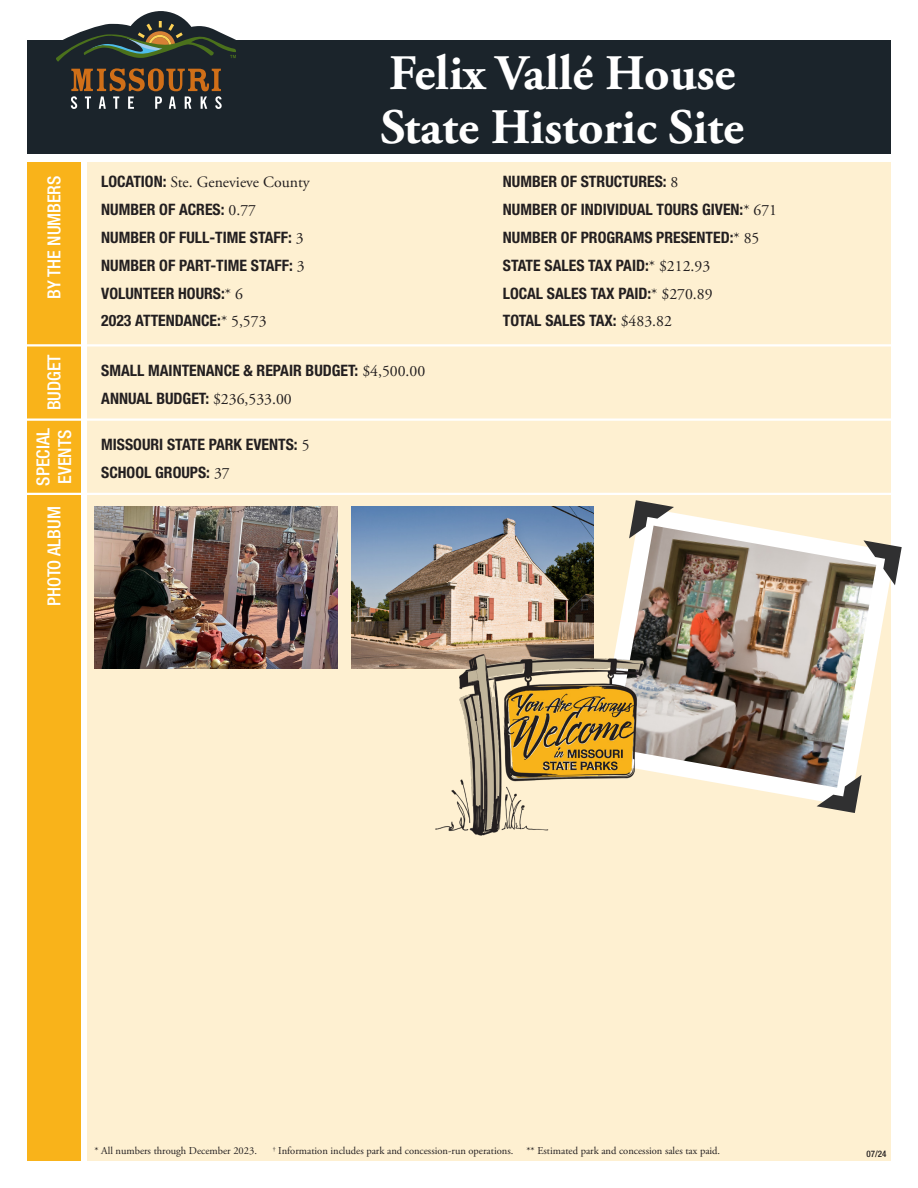
<style>
.page{position:relative;width:918px;height:1188px;background:#fff}
.page>*{position:absolute;margin:0;border:0;box-sizing:border-box;transform-origin:0 0}
.t1{font:700 49.5px/54px "Adobe Garamond Pro";color:#fff}
.t2{font:500 condensed 18px "Helvetica Neue LT Std";color:#fff}
.Listings{font:700 condensed 15.75px "Helvetica Neue LT Std";color:#231f20}
.Listings-2{font:15.75px "Adobe Garamond Pro";color:#231f20}
.t3{font:10.5px "Adobe Garamond Pro";color:#231f20}
.t4{font:500 condensed 9px "Helvetica Neue LT Std";color:#231f20}
.s1{font-family:"Helvetica Neue LT Std";font-weight:700;font-stretch:condensed}
.s2{font-family:"Adobe Garamond Pro";font-weight:400;font-stretch:normal}
</style>
<div class="page">
<div style="left:27px;top:40px;width:864px;height:114px;background:#1b242b"></div>
<svg style="left:56px;top:11px;width:180px;height:98px"></svg>
<div style="left:88px;top:162px;width:803px;height:999px;background:#fef0d1"></div>
<div style="left:27px;top:162px;width:54px;height:999px;background:#f9b31a"></div>
<hr style="left:27px;top:493px;width:864px;height:2px;background:#fff">
<hr style="left:27px;top:418px;width:864px;height:3px;background:#fff">
<hr style="left:27px;top:344px;width:864px;height:2px;background:#fff">
<svg style="left:674px;top:513px;width:215px;height:288px"></svg>
<img style="left:615px;top:526px;width:261px;height:262px">
<svg style="left:629px;top:500px;width:45px;height:38px"></svg>
<svg style="left:864px;top:540px;width:38px;height:45px"></svg>
<svg style="left:817px;top:775px;width:45px;height:38px"></svg>
<img style="left:351px;top:506px;width:243px;height:162px">
<img style="left:94px;top:506px;width:244px;height:162px">
<img style="left:432px;top:651px;width:216px;height:185px">
<p class="t2" style="left:43px;top:299px;width:125px;rotate:-90deg">BY THE NUMBERS</p>
<p class="t2" style="left:43px;top:410px;width:57px;rotate:-90deg">BUDGET</p>
<p class="t2" style="left:33px;top:486px;width:59px;rotate:-90deg">SPECIAL</p>
<p class="t2" style="left:54px;top:484px;width:55px;rotate:-90deg">EVENTS</p>
<p class="t2" style="left:43px;top:606px;width:101px;rotate:-90deg">PHOTO ALBUM</p>
<p class="Listings-2" style="left:101px;top:172px;width:210px"><span class="s1">LOCATION:</span> Ste. Genevieve County</p>
<p class="Listings" style="left:101px;top:200px;width:156px">NUMBER OF ACRES: <span class="s2">0.77</span></p>
<p class="Listings" style="left:101px;top:228px;width:204px">NUMBER OF FULL-TIME STAFF: <span class="s2">3</span></p>
<p class="Listings" style="left:101px;top:255px;width:205px">NUMBER OF PART-TIME STAFF: <span class="s2">3</span></p>
<p class="Listings" style="left:101px;top:283px;width:143px">VOLUNTEER HOURS:<span class="s2">* 6</span></p>
<p class="Listings" style="left:101px;top:311px;width:167px">2023 ATTENDANCE:<span class="s2">* 5,573</span></p>
<p class="t1" style="left:380px;top:47px;width:365px">Felix Vallé House<br>State Historic Site</p>
<p class="Listings" style="left:503px;top:172px;width:177px">NUMBER OF STRUCTURES: <span class="s2">8</span></p>
<p class="Listings" style="left:503px;top:200px;width:276px">NUMBER OF INDIVIDUAL TOURS GIVEN:<span class="s2">* 671</span></p>
<p class="Listings" style="left:503px;top:228px;width:258px">NUMBER OF PROGRAMS PRESENTED:<span class="s2">* 85</span></p>
<p class="Listings" style="left:503px;top:255px;width:209px">STATE SALES TAX PAID:<span class="s2">* $212.93</span></p>
<p class="Listings" style="left:503px;top:283px;width:211px">LOCAL SALES TAX PAID:<span class="s2">* $270.89</span></p>
<p class="Listings" style="left:503px;top:311px;width:171px">TOTAL SALES TAX: <span class="s2">$483.82</span></p>
<p class="Listings" style="left:101px;top:361px;width:326px">SMALL MAINTENANCE &amp; REPAIR BUDGET: <span class="s2">$4,500.00</span></p>
<p class="Listings" style="left:101px;top:389px;width:192px">ANNUAL BUDGET: <span class="s2">$236,533.00</span></p>
<p class="Listings" style="left:101px;top:435px;width:210px">MISSOURI STATE PARK EVENTS: <span class="s2">5</span></p>
<p class="Listings" style="left:101px;top:463px;width:130px">SCHOOL GROUPS: <span class="s2">37</span></p>
<p class="t3" style="left:94px;top:1144px;width:164px">* All numbers through December 2023.</p>
<p class="t3" style="left:273px;top:1144px;width:242px"><sup>†</sup> Information includes park and concession-run operations.</p>
<p class="t3" style="left:527px;top:1144px;width:195px">** Estimated park and concession sales tax paid.</p>
<p class="t4" style="left:866px;top:1148px;width:21px">07/24</p>
<p class="t4" style="left:866px;top:1148px;width:21px">12 3</p>
</div>
